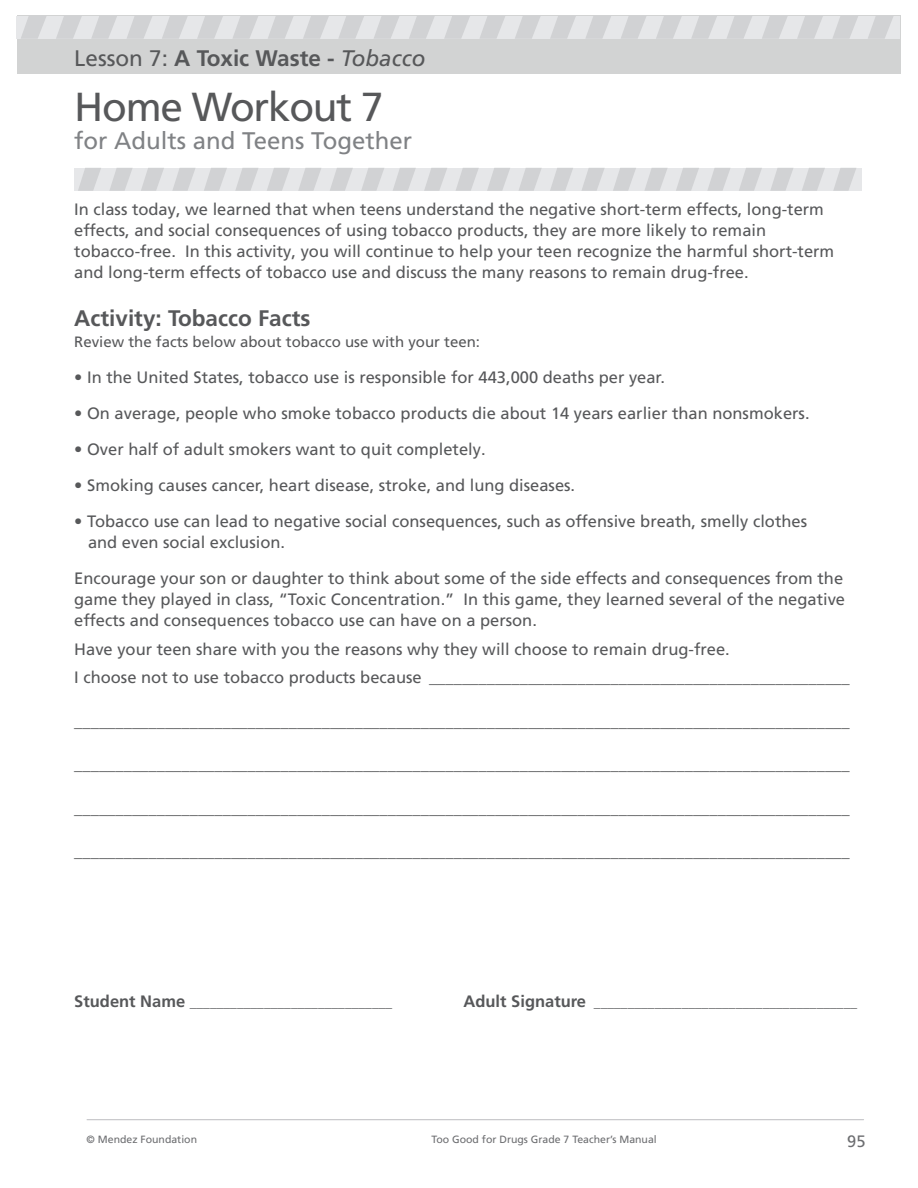
<style>
.page{position:relative;width:918px;height:1188px;background:#fff}
.page>*{position:absolute;margin:0;border:0;box-sizing:border-box;transform-origin:0 0}
.t1{font:40.5px "Frutiger LT Com";letter-spacing:-.03em;color:#57585a}
.t2{font:24px "Frutiger LT Com";color:#808285}
.t3{font:700 22.5px "Frutiger LT Com";color:#57585a}
.t4{font:16.5px/21px "Frutiger LT Com";color:#57585a}
.t5{font:700 16.5px "Frutiger LT Com";color:#57585a}
.t6{font:16.5px "Frutiger LT Com";color:#6c6d70}
.t7{font:15px "Frutiger LT Com";color:#57585a}
.t8{font:700 13.5px "Frutiger LT Com";color:#57585a}
.t9{font:10.5px "Frutiger LT Com";color:#6c6d70}
.s1{font-weight:400}
.s2{font-weight:400;font-style:italic}
.s3{font-size:16.5px}
</style>
<div class="page">
<hr style="left:87px;top:1119px;width:777px;height:1px;background:#bcbdc0">
<div style="left:18px;top:16px;width:883px;height:58px;background:#d2d3d3"></div>
<div style="left:16px;top:16px;width:884px;height:23px;background:#e6e7e9"></div>
<svg style="left:21px;top:16px;width:25px;height:23px"></svg>
<svg style="left:56px;top:16px;width:26px;height:23px"></svg>
<svg style="left:91px;top:16px;width:26px;height:23px"></svg>
<svg style="left:127px;top:16px;width:25px;height:23px"></svg>
<svg style="left:162px;top:16px;width:26px;height:23px"></svg>
<svg style="left:197px;top:16px;width:26px;height:23px"></svg>
<svg style="left:233px;top:16px;width:25px;height:23px"></svg>
<svg style="left:268px;top:16px;width:25px;height:23px"></svg>
<svg style="left:303px;top:16px;width:26px;height:23px"></svg>
<svg style="left:339px;top:16px;width:25px;height:23px"></svg>
<svg style="left:374px;top:16px;width:25px;height:23px"></svg>
<svg style="left:409px;top:16px;width:26px;height:23px"></svg>
<svg style="left:444px;top:16px;width:26px;height:23px"></svg>
<svg style="left:480px;top:16px;width:25px;height:23px"></svg>
<svg style="left:515px;top:16px;width:26px;height:23px"></svg>
<svg style="left:550px;top:16px;width:26px;height:23px"></svg>
<svg style="left:586px;top:16px;width:25px;height:23px"></svg>
<svg style="left:621px;top:16px;width:25px;height:23px"></svg>
<svg style="left:656px;top:16px;width:26px;height:23px"></svg>
<svg style="left:691px;top:16px;width:26px;height:23px"></svg>
<svg style="left:727px;top:16px;width:25px;height:23px"></svg>
<svg style="left:762px;top:16px;width:26px;height:23px"></svg>
<svg style="left:797px;top:16px;width:26px;height:23px"></svg>
<svg style="left:833px;top:16px;width:25px;height:23px"></svg>
<svg style="left:868px;top:16px;width:25px;height:23px"></svg>
<div style="left:74px;top:168px;width:788px;height:23px;background:#e6e7e9"></div>
<svg style="left:78px;top:168px;width:23px;height:23px"></svg>
<svg style="left:110px;top:168px;width:22px;height:23px"></svg>
<svg style="left:141px;top:168px;width:23px;height:23px"></svg>
<svg style="left:173px;top:168px;width:22px;height:23px"></svg>
<svg style="left:204px;top:168px;width:23px;height:23px"></svg>
<svg style="left:235px;top:168px;width:23px;height:23px"></svg>
<svg style="left:267px;top:168px;width:23px;height:23px"></svg>
<svg style="left:298px;top:168px;width:23px;height:23px"></svg>
<svg style="left:330px;top:168px;width:23px;height:23px"></svg>
<svg style="left:361px;top:168px;width:23px;height:23px"></svg>
<svg style="left:393px;top:168px;width:23px;height:23px"></svg>
<svg style="left:424px;top:168px;width:23px;height:23px"></svg>
<svg style="left:456px;top:168px;width:23px;height:23px"></svg>
<svg style="left:487px;top:168px;width:23px;height:23px"></svg>
<svg style="left:519px;top:168px;width:23px;height:23px"></svg>
<svg style="left:550px;top:168px;width:23px;height:23px"></svg>
<svg style="left:582px;top:168px;width:22px;height:23px"></svg>
<svg style="left:613px;top:168px;width:23px;height:23px"></svg>
<svg style="left:645px;top:168px;width:22px;height:23px"></svg>
<svg style="left:676px;top:168px;width:23px;height:23px"></svg>
<svg style="left:708px;top:168px;width:22px;height:23px"></svg>
<svg style="left:739px;top:168px;width:23px;height:23px"></svg>
<svg style="left:770px;top:168px;width:23px;height:23px"></svg>
<svg style="left:802px;top:168px;width:23px;height:23px"></svg>
<svg style="left:833px;top:168px;width:23px;height:23px"></svg>
<h3 class="t3" style="left:74px;top:45px;width:353px"><span class="s1">Lesson 7:</span> A Toxic Waste - <span class="s2">Tobacco</span></h3>
<h1 class="t1" style="left:74px;top:83px;width:311px">Home Workout 7</h1>
<h2 class="t2" style="left:74px;top:127px;width:339px">for Adults and Teens Together</h2>
<p class="t4" style="left:74px;top:199px;width:762px">In class today, we learned that when teens understand the negative short-term effects, long-term effects, and social consequences of using tobacco products, they are more likely to remain tobacco-free. In this activity, you will continue to help your teen recognize the harmful short-term and long-term effects of tobacco use and discuss the many reasons to remain drug-free.</p>
<h3 class="t3" style="left:74px;top:305px;width:238px">Activity: Tobacco Facts</h3>
<p class="t7" style="left:74px;top:333px;width:407px">Review the facts below about tobacco use with your teen:</p>
<p class="t4" style="left:74px;top:367px;width:592px">• In the United States, tobacco use is responsible for 443,000 deaths per year.</p>
<p class="t4" style="left:74px;top:403px;width:737px">• On average, people who smoke tobacco products die about 14 years earlier than nonsmokers.</p>
<p class="t4" style="left:74px;top:439px;width:413px">• Over half of adult smokers want to quit completely.</p>
<p class="t4" style="left:74px;top:475px;width:502px">• Smoking causes cancer, heart disease, stroke, and lung diseases.</p>
<p class="t4" style="left:88px;top:511px;width:721px;text-indent:-14px">• Tobacco use can lead to negative social consequences, such as offensive breath, smelly clothes and even social exclusion.</p>
<p class="t4" style="left:74px;top:568px;width:772px;text-align:justify">Encourage your son or daughter to think about some of the side effects and consequences from the game they played in class, “Toxic Concentration.” In this game, they learned several of the negative effects and consequences tobacco use can have on a person.</p>
<p class="t4" style="left:74px;top:635px;width:777px;line-height:28.5px">Have your teen share with you the reasons why they will choose to remain drug-free.<br>I choose not to use tobacco products because ___________________________________________________</p>
<p class="t4" style="left:74px;top:711px;width:777px">______________________________________________________________________________________________</p>
<p class="t4" style="left:74px;top:754px;width:777px">______________________________________________________________________________________________</p>
<p class="t4" style="left:74px;top:798px;width:777px">______________________________________________________________________________________________</p>
<p class="t5" style="left:74px;top:842px;width:777px">______________________________________________________________________________________________</p>
<p class="t8" style="left:74px;top:995px;width:320px"><span class="s3">Student Name</span> ______________________________</p>
<p class="t8" style="left:464px;top:995px;width:395px"><span class="s3">Adult Signature</span> _______________________________________</p>
<p class="t9" style="left:87px;top:1133px;width:112px">© Mendez Foundation</p>
<p class="t9" style="left:431px;top:1133px;width:227px">Too Good for Drugs Grade 7 Teacher’s Manual</p>
<p class="t6" style="left:847px;top:1132px;width:20px">95</p>
</div>
